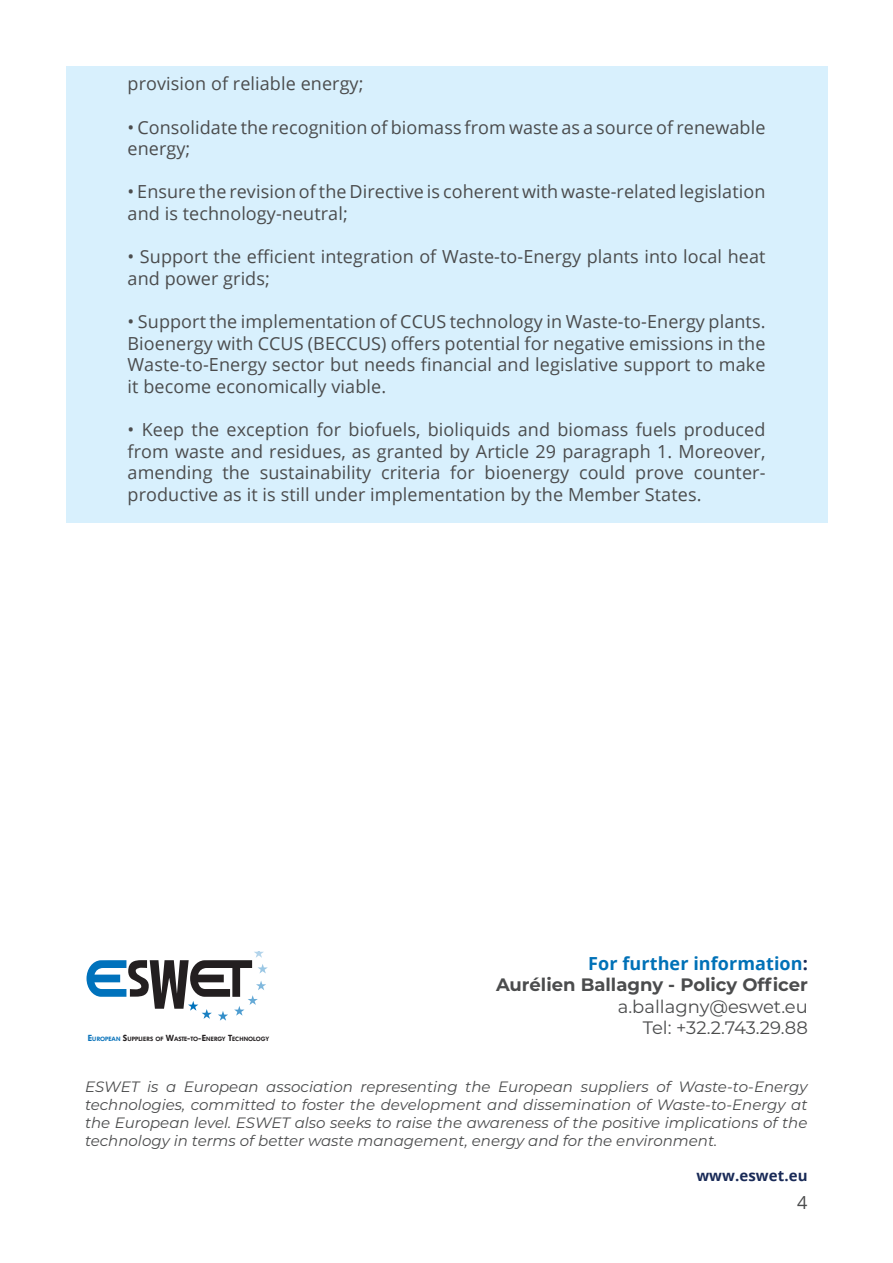
<style>
.page{position:relative;width:893px;height:1263px;background:#fff}
.page>*{position:absolute;margin:0;border:0;box-sizing:border-box;transform-origin:0 0}
.Pointed_Text{font:18px/21.6px "Open Sans";letter-spacing:.005em;color:#4b4c4d}
.t1{font:18px "Montserrat";color:#4b4c4d}
.t2{font:700 18px "Montserrat";color:#4b4c4d}
.Footnote_2{font:700 18px "Open Sans";letter-spacing:.005em;color:#0071b7}
.Text{font:18px "Open Sans";color:#4b4c4d}
.t3{font:italic 15px/18px "Montserrat";color:#4b4c4d;text-align:justify}
.Footnote_2-2{font:700 15px "Open Sans";letter-spacing:.005em;color:#192a57}
.t4{font:600 6.15px "Futura BQ";color:#231f20}
.s1{font-size:8.7px;color:#0872ba}
.s2{color:#0872ba}
.s3{font-size:8.7px}
.s4{color:#192a57}
</style>
<div class="page">
<div style="left:66px;top:66px;width:761px;height:456px;background:#d8f0fd"></div>
<svg style="left:87px;top:952px;width:181px;height:69px"></svg>
<p class="Pointed_Text" style="left:128px;top:73px;width:237px">provision of reliable energy;</p>
<p class="Pointed_Text" style="left:128px;top:116px;width:639px">• Consolidate the recognition of biomass from waste as a source of renewable energy;</p>
<p class="Pointed_Text" style="left:128px;top:181px;width:639px">• Ensure the revision of the Directive is coherent with waste-related legislation and is technology-neutral;</p>
<p class="Pointed_Text" style="left:128px;top:245px;width:639px">• Support the efficient integration of Waste-to-Energy plants into local heat and power grids;</p>
<p class="Pointed_Text" style="left:128px;top:310px;width:639px;text-align:justify">• Support the implementation of CCUS technology in Waste-to-Energy plants.<br>Bioenergy with CCUS (BECCUS) offers potential for negative emissions in the Waste-to-Energy sector but needs financial and legislative support to make it become economically viable.</p>
<p class="Pointed_Text" style="left:128px;top:418px;width:639px;text-align:justify">• Keep the exception for biofuels, bioliquids and biomass fuels produced from waste and residues, as granted by Article 29 paragraph 1. Moreover, amending the sustainability criteria for bioenergy could prove counter&shy;productive as it is still under implementation by the Member States.</p>
<p class="t4" style="left:88px;top:1035px;width:183px"><span class="s1">E</span><span class="s2">UROPEAN</span> <span class="s3">S</span>UPPLIERS OF <span class="s3">W</span>ASTE<span class="s3">-</span>TO<span class="s3">-E</span>NERGY <span class="s3">T</span>ECHNOLOGY</p>
<p class="Footnote_2" style="left:588px;top:950px;width:221px">For further information<span class="s4">:</span></p>
<p class="t2" style="left:496px;top:972px;width:313px">Aurélien Ballagny - Policy Officer</p>
<p class="t1" style="left:618px;top:994px;width:192px">a.ballagny@eswet.eu</p>
<p class="t1" style="left:643px;top:1016px;width:167px">Tel: +32.2.743.29.88</p>
<p class="t3" style="left:85px;top:1077px;width:724px">ESWET is a European association representing the European suppliers of Waste-to-Energy technologies, committed to foster the development and dissemination of Waste-to-Energy at the European level. ESWET also seeks to raise the awareness of the positive implications of the technology in terms of better waste management, energy and for the environment.</p>
<p class="Footnote_2-2" style="left:696px;top:1164px;width:113px">www.eswet.eu</p>
<p class="Text" style="left:797px;top:1190px;width:12px">4</p>
</div>
